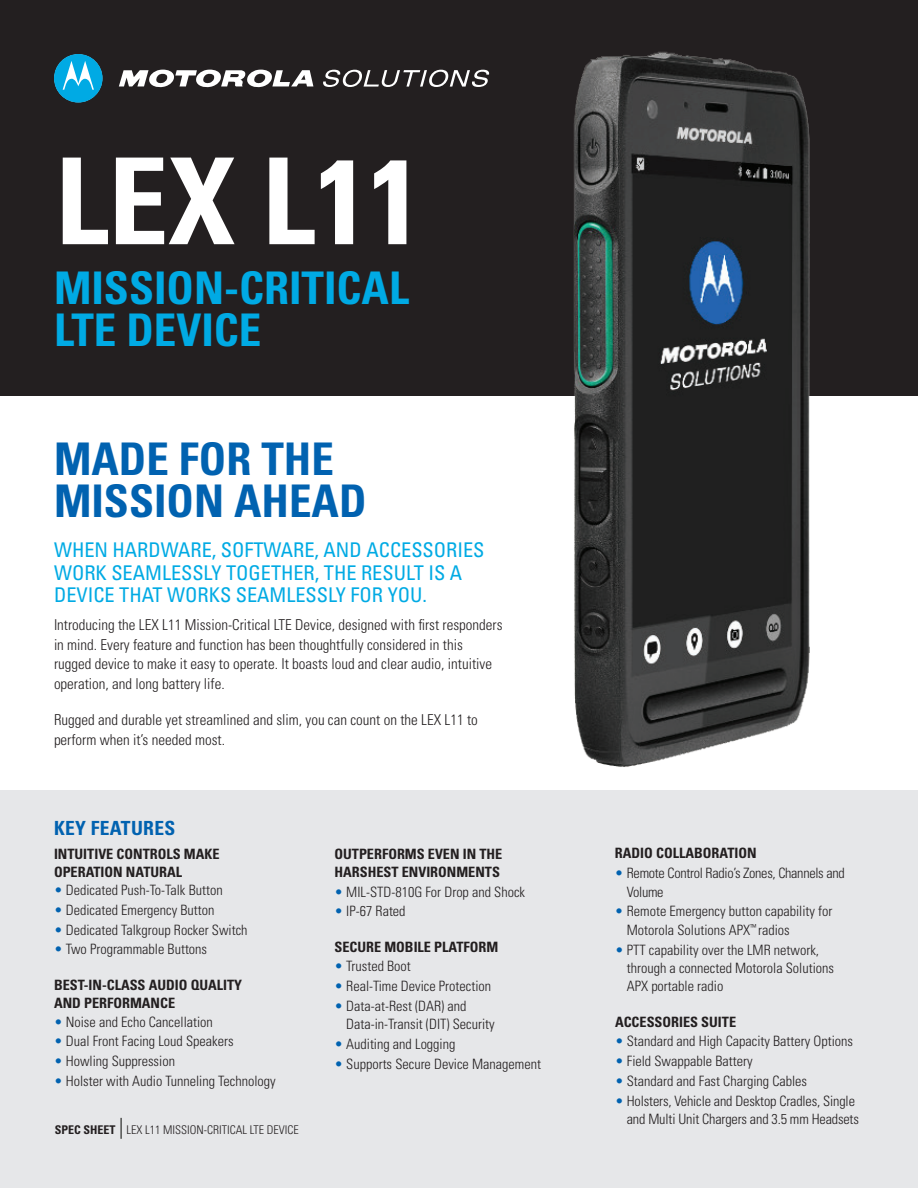
<style>
.page{position:relative;width:918px;height:1188px;background:#fff}
.page>*{position:absolute;margin:0;border:0;box-sizing:border-box;transform-origin:0 0}
.t1{font:700 condensed 120px "Univers LT Std";color:#fff}
.t2{font:700 condensed 45px/42px "Univers LT Std";color:#00aae4}
.t3{font:700 condensed 45px/42px "Univers LT Std";color:#0162b0}
.t4{font:condensed 20.25px/22.5px "Univers LT Std";color:#00aae4}
.t5{font:700 condensed 19.5px "Univers LT Std";letter-spacing:.015em;color:#0162b0}
.t6{font:300 condensed 15px/19.5px "Univers LT Std";color:#231f20}
.t7{font:300 condensed 14.25px/18.3px "Univers LT Std";color:#231f20}
.t8{font:700 condensed 14.25px/18.3px "Univers LT Std";color:#231f20}
.t9{font:300 condensed 14.25px/18.3px "Univers LT Std";letter-spacing:-.02em;color:#231f20}
.t10{font:300 condensed 12px "Univers LT Std";color:#231f20}
.s1{color:#0162b0}
.s2{font-weight:700}
</style>
<div class="page">
<div style="left:0;top:0;width:918px;height:396px;background:#231f20"></div>
<div style="left:0;top:791px;width:918px;height:397px;background:#e6e7e9"></div>
<svg style="left:121px;top:1118px;width:1px;height:21px"></svg>
<img style="left:535px;top:51px;width:318px;height:740px">
<svg style="left:119px;top:70px;width:194px;height:18px"></svg>
<svg style="left:54px;top:54px;width:49px;height:49px"></svg>
<svg style="left:323px;top:70px;width:166px;height:17px"></svg>
<h1 class="t1" style="left:55px;top:128px;width:368px">LEX L11</h1>
<h2 class="t2" style="left:54px;top:267px;width:357px">MISSION-CRITICAL<br>LTE DEVICE</h2>
<h2 class="t3" style="left:54px;top:438px;width:314px">MADE FOR THE<br>MISSION AHEAD</h2>
<h3 class="t4" style="left:54px;top:538px;width:432px">WHEN HARDWARE, SOFTWARE, AND ACCESSORIES<br>WORK SEAMLESSLY TOGETHER, THE RESULT IS A<br>DEVICE THAT WORKS SEAMLESSLY FOR YOU.</h3>
<p class="t6" style="left:54px;top:615px;width:450px">Introducing the LEX L11 Mission-Critical LTE Device, designed with first responders in mind. Every feature and function has been thoughtfully considered in this rugged device to make it easy to operate. It boasts loud and clear audio, intuitive operation, and long battery life.</p>
<p class="t6" style="left:54px;top:710px;width:425px">Rugged and durable yet streamlined and slim, you can count on the LEX L11 to perform when it’s needed most.</p>
<h3 class="t5" style="left:54px;top:816px;width:123px">KEY FEATURES</h3>
<p class="t8" style="left:54px;top:844px;width:167px">INTUITIVE CONTROLS MAKE<br>OPERATION NATURAL</p>
<p class="t7" style="left:54px;top:881px;width:170px"><span class="s1">•</span> Dedicated Push-To-Talk Button</p>
<p class="t7" style="left:54px;top:901px;width:162px"><span class="s1">•</span> Dedicated Emergency Button</p>
<p class="t7" style="left:54px;top:921px;width:195px"><span class="s1">•</span> Dedicated Talkgroup Rocker Switch</p>
<p class="t7" style="left:54px;top:940px;width:155px"><span class="s1">•</span> Two Programmable Buttons</p>
<p class="t8" style="left:54px;top:976px;width:190px">BEST-IN-CLASS AUDIO QUALITY<br>AND PERFORMANCE</p>
<p class="t7" style="left:54px;top:1012px;width:160px"><span class="s1">•</span> Noise and Echo Cancellation</p>
<p class="t7" style="left:54px;top:1032px;width:181px"><span class="s1">•</span> Dual Front Facing Loud Speakers</p>
<p class="t7" style="left:54px;top:1052px;width:122px"><span class="s1">•</span> Howling Suppression</p>
<p class="t7" style="left:54px;top:1072px;width:223px"><span class="s1">•</span> Holster with Audio Tunneling Technology</p>
<p class="t10" style="left:55px;top:1123px;width:246px"><span class="s2">SPEC SHEET</span> LEX L11 MISSION-CRITICAL LTE DEVICE</p>
<p class="t8" style="left:334px;top:844px;width:169px">OUTPERFORMS EVEN IN THE<br>HARSHEST ENVIRONMENTS</p>
<p class="t7" style="left:334px;top:882px;width:192px"><span class="s1">•</span> MIL-STD-810G For Drop and Shock</p>
<p class="t7" style="left:334px;top:902px;width:73px"><span class="s1">•</span> IP-67 Rated</p>
<p class="t8" style="left:334px;top:937px;width:165px">SECURE MOBILE PLATFORM</p>
<p class="t7" style="left:334px;top:957px;width:78px"><span class="s1">•</span> Trusted Boot</p>
<p class="t7" style="left:334px;top:977px;width:158px"><span class="s1">•</span> Real-Time Device Protection</p>
<p class="t7" style="left:346px;top:997px;width:150px;text-indent:-12px"><span class="s1">•</span> Data-at-Rest (DAR) and<br>Data-in-Transit (DIT) Security</p>
<p class="t7" style="left:334px;top:1035px;width:122px"><span class="s1">•</span> Auditing and Logging</p>
<p class="t7" style="left:334px;top:1055px;width:208px"><span class="s1">•</span> Supports Secure Device Management</p>
<p class="t8" style="left:615px;top:844px;width:143px">RADIO COLLABORATION</p>
<p class="t9" style="left:627px;top:864px;width:220px;text-indent:-12px"><span class="s1">•</span> Remote Control Radio’s Zones, Channels and<br>Volume</p>
<p class="t7" style="left:627px;top:902px;width:207px;text-indent:-12px"><span class="s1">•</span> Remote Emergency button capability for<br>Motorola Solutions APX<sup>™</sup> radios</p>
<p class="t7" style="left:627px;top:940px;width:209px;text-indent:-12px"><span class="s1">•</span> PTT capability over the LMR network, through a connected Motorola Solutions<br>APX portable radio</p>
<p class="t8" style="left:615px;top:1012px;width:123px">ACCESSORIES SUITE</p>
<p class="t7" style="left:615px;top:1032px;width:240px"><span class="s1">•</span> Standard and High Capacity Battery Options</p>
<p class="t7" style="left:615px;top:1052px;width:139px"><span class="s1">•</span> Field Swappable Battery</p>
<p class="t7" style="left:615px;top:1072px;width:194px"><span class="s1">•</span> Standard and Fast Charging Cables</p>
<p class="t7" style="left:615px;top:1091px;width:246px;text-align:right"><span class="s1">•</span> Holsters, Vehicle and Desktop Cradles, Single and Multi Unit Chargers and 3.5 mm Headsets</p>
</div>
